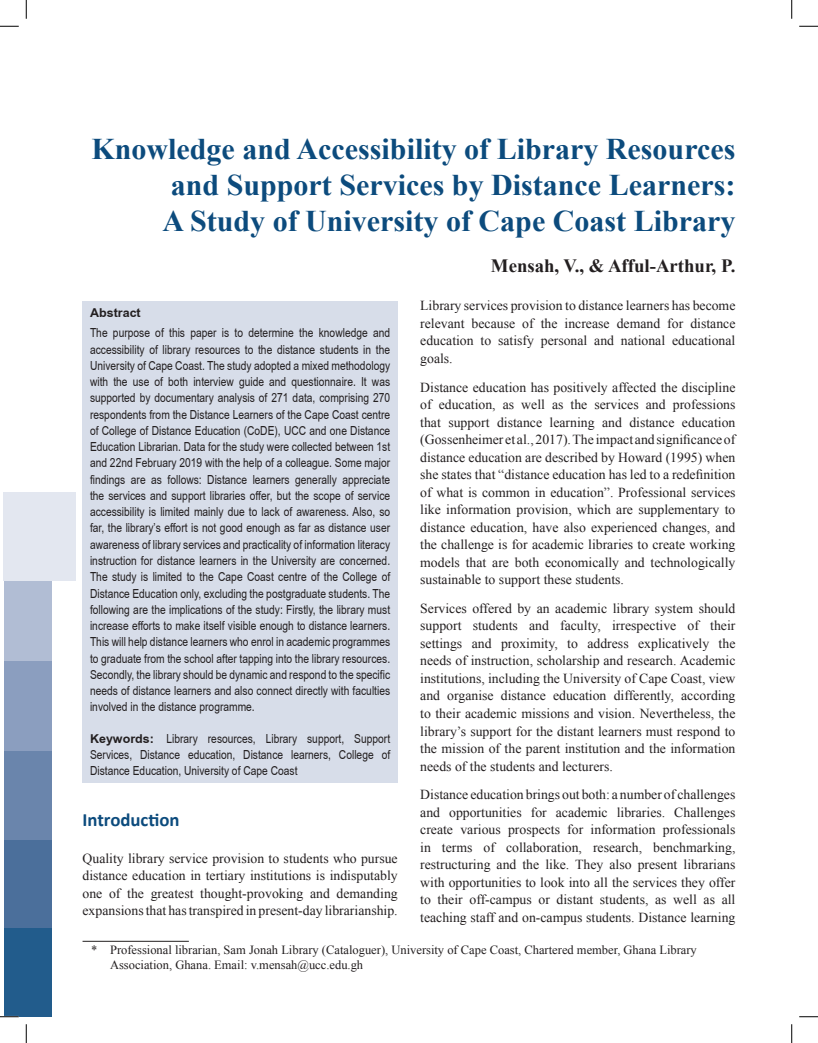
<style>
.page{position:relative;width:818px;height:1043px;background:#fff}
.page>*{position:absolute;margin:0;border:0;box-sizing:border-box;transform-origin:0 0}
.Ch_Head{font:700 30px/36px "Times New Roman";color:#0c4b7d;text-align:justify}
.Author{font:700 18.75px "Times New Roman";color:#231f20}
.heading_1{font:700 18.75px "Calibri";color:#0c4b7d}
.body_text{font:13.75px/17.5px "Times New Roman";color:#231f20;text-align:justify}
.Abstract_Text{font:12.5px/16.2px "Arial Narrow";color:#231f20;text-align:justify}
.footnote{font:12.5px/15px "Times New Roman";color:#231f20}
.Abstract_Head{font:700 12.5px "Arial";color:#231f20}
.s1{font-family:"Arial";font-weight:700}
</style>
<div class="page">
<div style="left:4px;top:928px;width:47px;height:88px;background:#225c8c"></div>
<div style="left:4px;top:840px;width:47px;height:88px;background:#4b6f9b"></div>
<div style="left:4px;top:749px;width:47px;height:91px;background:#6a85ac"></div>
<div style="left:4px;top:659px;width:47px;height:91px;background:#8b9ebf"></div>
<div style="left:4px;top:572px;width:47px;height:88px;background:#b1bdd4"></div>
<div style="left:4px;top:492px;width:72px;height:88px;background:#e3e7f0"></div>
<div style="left:82px;top:301px;width:316px;height:481px;background:#d7dde9"></div>
<hr style="left:82px;top:941px;width:107px;height:1px;background:#231f20">
<svg style="left:0;top:25px;width:19px;height:2px"></svg>
<svg style="left:799px;top:25px;width:19px;height:2px"></svg>
<svg style="left:0;top:1016px;width:19px;height:1px"></svg>
<svg style="left:799px;top:1016px;width:19px;height:1px"></svg>
<svg style="left:25px;top:0;width:2px;height:19px"></svg>
<svg style="left:25px;top:1024px;width:2px;height:18px"></svg>
<svg style="left:791px;top:0;width:1px;height:19px"></svg>
<svg style="left:791px;top:1024px;width:1px;height:18px"></svg>
<p class="Ch_Head" style="left:162px;top:130px;width:574px;text-indent:-71px">Knowledge and Accessibility of Library Resources and Support Services by Distance Learners:<br>A Study of University of Cape Coast Library</p>
<p class="Author" style="left:491px;top:252px;width:246px">Mensah, V., &amp; Afful-Arthur, P.</p>
<p class="Abstract_Head" style="left:90px;top:306px;width:52px">Abstract</p>
<p class="Abstract_Text" style="left:90px;top:325px;width:302px">The purpose of this paper is to determine the knowledge and accessibility of library resources to the distance students in the University of Cape Coast. The study adopted a mixed methodology with the use of both interview guide and questionnaire. It was supported by documentary analysis of 271 data, comprising 270 respondents from the Distance Learners of the Cape Coast centre of College of Distance Education (CoDE), UCC and one Distance Education Librarian. Data for the study were collected between 1st and 22nd February 2019 with the help of a colleague. Some major findings are as follows: Distance learners generally appreciate the services and support libraries offer, but the scope of service accessibility is limited mainly due to lack of awareness. Also, so far, the library’s effort is not good enough as far as distance user awareness of library services and practicality of information literacy instruction for distance learners in the University are concerned.<br>The study is limited to the Cape Coast centre of the College of Distance Education only, excluding the postgraduate students. The following are the implications of the study: Firstly, the library must increase efforts to make itself visible enough to distance learners.<br>This will help distance learners who enrol in academic programmes to graduate from the school after tapping into the library resources.<br>Secondly, the library should be dynamic and respond to the specific needs of distance learners and also connect directly with faculties involved in the distance programme.</p>
<p class="Abstract_Text" style="left:90px;top:730px;width:301px"><span class="s1">Keywords:</span> Library resources, Library support, Support Services, Distance education, Distance learners, College of Distance Education, University of Cape Coast</p>
<p class="heading_1" style="left:82px;top:808px;width:99px">Introduction</p>
<p class="body_text" style="left:82px;top:849px;width:317px">Quality library service provision to students who pursue distance education in tertiary institutions is indisputably one of the greatest thought-provoking and demanding expansions that has transpired in present-day librarianship.</p>
<p class="body_text" style="left:420px;top:297px;width:317px">Library services provision to distance learners has become relevant because of the increase demand for distance education to satisfy personal and national educational goals.</p>
<p class="body_text" style="left:420px;top:378px;width:317px">Distance education has positively affected the discipline of education, as well as the services and professions that support distance learning and distance education (Gossenheimer et al., 2017). The impact and significance of distance education are described by Howard (1995) when she states that “distance education has led to a redefinition of what is common in education”. Professional services like information provision, which are supplementary to distance education, have also experienced changes, and the challenge is for academic libraries to create working models that are both economically and technologically sustainable to support these students.</p>
<p class="body_text" style="left:420px;top:599px;width:317px">Services offered by an academic library system should support students and faculty, irrespective of their settings and proximity, to address explicatively the needs of instruction, scholarship and research. Academic institutions, including the University of Cape Coast, view and organise distance education differently, according to their academic missions and vision. Nevertheless, the library’s support for the distant learners must respond to the mission of the parent institution and the information needs of the students and lecturers.</p>
<p class="body_text" style="left:420px;top:785px;width:317px">Distance education brings out both: a number of challenges and opportunities for academic libraries. Challenges create various prospects for information professionals in terms of collaboration, research, benchmarking, restructuring and the like. They also present librarians with opportunities to look into all the services they offer to their off-campus or distant students, as well as all teaching staff and on-campus students. Distance learning</p>
<p class="footnote" style="left:110px;top:942px;width:588px;text-indent:-19px">* Professional librarian, Sam Jonah Library (Cataloguer), University of Cape Coast, Chartered member, Ghana Library<br>Association, Ghana. Email: v.mensah@ucc.edu.gh</p>
</div>
